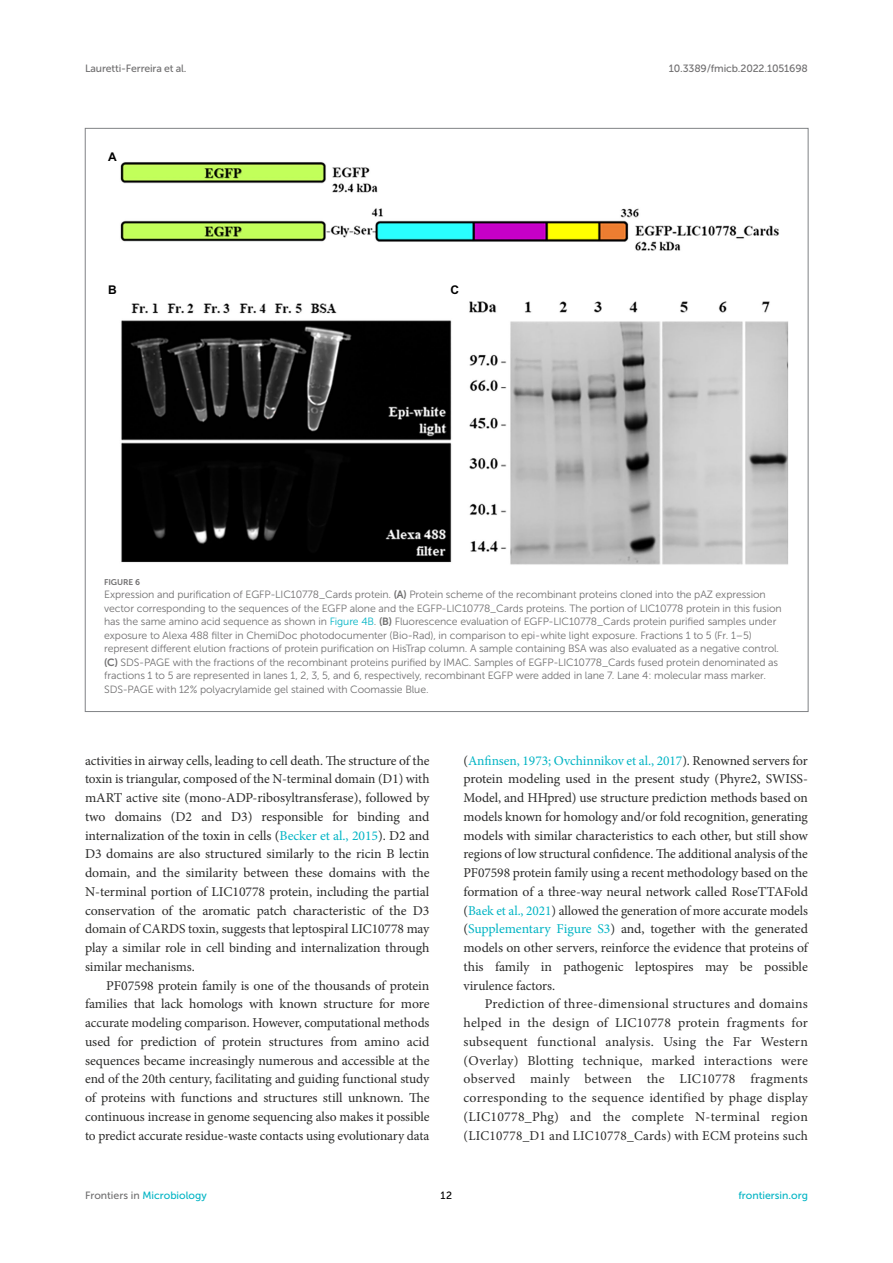
<style>
.page{position:relative;width:893px;height:1263px;background:#fff}
.page>*{position:absolute;margin:0;border:0;box-sizing:border-box;transform-origin:0 0}
.TEXT{font:13.5px/18.8px "Minion Pro";letter-spacing:-.005em;color:#2b2b2a;text-align:justify}
.t1{font:700 12px "Arial";color:#000}
.FIG_LEG{font:10.5px/13.5px "Museo Sans 300";letter-spacing:-.01em;color:#706f70}
.t2{font:10.5px "Museo Sans 500";letter-spacing:-.015em;color:#706f70}
.t3{font:10.5px "Museo Sans 500";color:#00b4c4}
.t4{font:10.5px "Museo Sans 500";color:#000}
.FIG_HD{font:8.25px "Museo Sans 700";letter-spacing:-.01em;color:#706f70}
.s1{font-family:"Museo Sans 700"}
.s2{color:#00b4c4}
.s3{color:#706f70}
</style>
<div class="page">
<img style="left:120px;top:162px;width:669px;height:403px">
<p class="t2" style="left:85px;top:63px;width:103px">Lauretti-Ferreira et al.</p>
<p class="t2" style="left:669px;top:63px;width:140px">10.3389/fmicb.2022.1051698</p>
<p class="t1" style="left:108px;top:149px;width:10px">A</p>
<p class="t1" style="left:108px;top:281px;width:10px">B</p>
<p class="t1" style="left:451px;top:281px;width:10px">C</p>
<p class="FIG_HD" style="left:104px;top:577px;width:37px">FIGURE 6</p>
<p class="FIG_LEG" style="left:104px;top:588px;width:679px">Expression and purification of EGFP-LIC10778_Cards protein. <span class="s1">(A)</span> Protein scheme of the recombinant proteins cloned into the pAZ expression vector corresponding to the sequences of the EGFP alone and the EGFP-LIC10778_Cards proteins. The portion of LIC10778 protein in this fusion has the same amino acid sequence as shown in <span class="s2">Figure 4B</span>. <span class="s1">(B)</span> Fluorescence evaluation of EGFP-LIC10778_Cards protein purified samples under exposure to Alexa 488 filter in ChemiDoc photodocumenter (Bio-Rad), in comparison to epi-white light exposure. Fractions 1 to 5 (Fr. 1–5) represent different elution fractions of protein purification on HisTrap column. A sample containing BSA was also evaluated as a negative control. <span class="s1">(C)</span> SDS-PAGE with the fractions of the recombinant proteins purified by IMAC. Samples of EGFP-LIC10778_Cards fused protein denominated as fractions 1 to 5 are represented in lanes 1, 2, 3, 5, and 6, respectively, recombinant EGFP were added in lane 7. Lane 4: molecular mass marker.<br>SDS-PAGE with 12% polyacrylamide gel stained with Coomassie Blue.</p>
<p class="TEXT" style="left:85px;top:751px;width:346px">activities in airway cells, leading to cell death. The structure of the toxin is triangular, composed of the N-terminal domain (D1) with mART active site (mono-ADP-ribosyltransferase), followed by two domains (D2 and D3) responsible for binding and internalization of the toxin in cells (<span class="s2">Becker et al., 2015</span>). D2 and D3 domains are also structured similarly to the ricin B lectin domain, and the similarity between these domains with the N-terminal portion of LIC10778 protein, including the partial conservation of the aromatic patch characteristic of the D3 domain of CARDS toxin, suggests that leptospiral LIC10778 may play a similar role in cell binding and internalization through similar mechanisms.</p>
<p class="TEXT" style="left:85px;top:976px;width:346px;text-indent:21px">PF07598 protein family is one of the thousands of protein families that lack homologs with known structure for more accurate modeling comparison. However, computational methods used for prediction of protein structures from amino acid sequences became increasingly numerous and accessible at the end of the 20th century, facilitating and guiding functional study of proteins with functions and structures still unknown. The continuous increase in genome sequencing also makes it possible to predict accurate residue-waste contacts using evolutionary data</p>
<p class="TEXT" style="left:463px;top:751px;width:346px">(<span class="s2">Anfinsen, 1973; Ovchinnikov et al., 2017</span>). Renowned servers for protein modeling used in the present study (Phyre2, SWISS-Model, and HHpred) use structure prediction methods based on models known for homology and/or fold recognition, generating models with similar characteristics to each other, but still show regions of low structural confidence. The additional analysis of the PF07598 protein family using a recent methodology based on the formation of a three-way neural network called RoseTTAFold (<span class="s2">Baek et al., 2021</span>) allowed the generation of more accurate models (<span class="s2">Supplementary Figure S3</span>) and, together with the generated models on other servers, reinforce the evidence that proteins of this family in pathogenic leptospires may be possible virulence factors.</p>
<p class="TEXT" style="left:463px;top:995px;width:346px;text-indent:21px">Prediction of three-dimensional structures and domains helped in the design of LIC10778 protein fragments for subsequent functional analysis. Using the Far Western (Overlay) Blotting technique, marked interactions were observed mainly between the LIC10778 fragments corresponding to the sequence identified by phage display (LIC10778_Phg) and the complete N-terminal region (LIC10778_D1 and LIC10778_Cards) with ECM proteins such</p>
<p class="t3" style="left:85px;top:1190px;width:123px"><span class="s3">Frontiers in</span> Microbiology</p>
<p class="t4" style="left:441px;top:1190px;width:13px">12</p>
<p class="t3" style="left:738px;top:1190px;width:71px">frontiersin.org</p>
</div>
